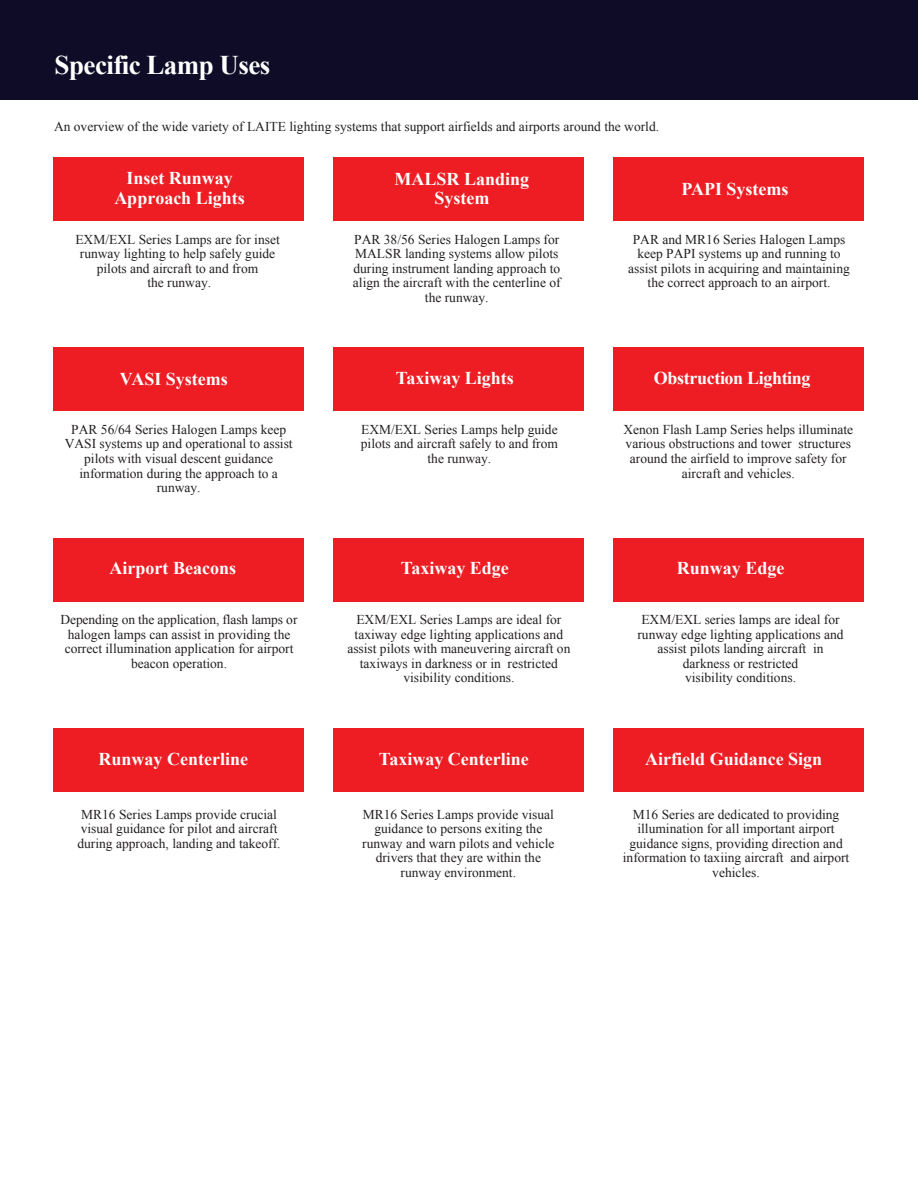
<style>
.page{position:relative;width:918px;height:1188px;background:#fff}
.page>*{position:absolute;margin:0;border:0;box-sizing:border-box;transform-origin:0 0}
.t1{font:700 27px "Times New Roman";letter-spacing:-.02em;color:#fff}
.t2{font:700 18px/19.5px "Times New Roman";color:#fff;text-align:center}
.t3{font:700 18px "Times New Roman";letter-spacing:-.02em;color:#fff}
.t4{font:13.5px/14.5px "Times New Roman";color:#231f20;text-align:center}
</style>
<div class="page">
<div style="left:0;top:0;width:918px;height:100px;background:#0e0c26"></div>
<div style="left:54px;top:157px;width:250px;height:64px;background:#ee1d23"></div>
<div style="left:614px;top:157px;width:250px;height:64px;background:#ee1d23"></div>
<div style="left:334px;top:157px;width:250px;height:64px;background:#ee1d23"></div>
<div style="left:334px;top:347px;width:250px;height:64px;background:#ee1d23"></div>
<div style="left:614px;top:347px;width:250px;height:64px;background:#ee1d23"></div>
<div style="left:54px;top:347px;width:250px;height:64px;background:#ee1d23"></div>
<div style="left:614px;top:538px;width:250px;height:64px;background:#ee1d23"></div>
<div style="left:54px;top:538px;width:250px;height:64px;background:#ee1d23"></div>
<div style="left:334px;top:538px;width:250px;height:64px;background:#ee1d23"></div>
<div style="left:334px;top:728px;width:250px;height:64px;background:#ee1d23"></div>
<div style="left:54px;top:728px;width:250px;height:64px;background:#ee1d23"></div>
<div style="left:614px;top:728px;width:250px;height:64px;background:#ee1d23"></div>
<p class="t1" style="left:55px;top:46px;width:217px">Specific Lamp Uses</p>
<p class="t4" style="left:54px;top:119px;width:607px">An overview of the wide variety of LAITE lighting systems that support airfields and airports around the world.</p>
<p class="t2" style="left:114px;top:168px;width:132px">Inset Runway<br>Approach Lights</p>
<p class="t2" style="left:395px;top:169px;width:136px">MALSR Landing<br>System</p>
<p class="t2" style="left:681px;top:178px;width:109px">PAPI Systems</p>
<p class="t4" style="left:75px;top:232px;width:206px">EXM/EXL Series Lamps are for inset runway lighting to help safely guide pilots and aircraft to and from<br>the runway.</p>
<p class="t2" style="left:120px;top:369px;width:110px">VASI Systems</p>
<p class="t4" style="left:65px;top:422px;width:229px">PAR 56/64 Series Halogen Lamps keep<br>VASI systems up and operational to assist pilots with visual descent guidance information during the approach to a runway.</p>
<p class="t2" style="left:110px;top:558px;width:128px">Airport Beacons</p>
<p class="t4" style="left:61px;top:612px;width:239px">Depending on the application, flash lamps or halogen lamps can assist in providing the correct illumination application for airport beacon operation.</p>
<p class="t2" style="left:99px;top:748px;width:151px">Runway Centerline</p>
<p class="t4" style="left:77px;top:807px;width:205px;text-align:left">MR16 Series Lamps provide crucial visual guidance for pilot and aircraft during approach, landing and takeoff.</p>
<p class="t4" style="left:353px;top:232px;width:209px">PAR 38/56 Series Halogen Lamps for<br>MALSR landing systems allow pilots during instrument landing approach to align the aircraft with the centerline of the runway.</p>
<p class="t2" style="left:396px;top:368px;width:120px">Taxiway Lights</p>
<p class="t4" style="left:361px;top:422px;width:199px">EXM/EXL Series Lamps help guide pilots and aircraft safely to and from the runway.</p>
<p class="t2" style="left:401px;top:558px;width:110px">Taxiway Edge</p>
<p class="t4" style="left:347px;top:612px;width:225px">EXM/EXL Series Lamps are ideal for taxiway edge lighting applications and assist pilots with maneuvering aircraft on taxiways in darkness or in restricted visibility conditions.</p>
<p class="t2" style="left:379px;top:748px;width:152px">Taxiway Centerline</p>
<p class="t4" style="left:362px;top:807px;width:194px">MR16 Series Lamps provide visual guidance to persons exiting the runway and warn pilots and vehicle drivers that they are within the runway environment.</p>
<p class="t4" style="left:628px;top:232px;width:223px">PAR and MR16 Series Halogen Lamps keep PAPI systems up and running to assist pilots in acquiring and maintaining the correct approach to an airport.</p>
<p class="t3" style="left:654px;top:366px;width:158px">Obstruction Lighting</p>
<p class="t4" style="left:623px;top:422px;width:231px">Xenon Flash Lamp Series helps illuminate various obstructions and tower structures around the airfield to improve safety for aircraft and vehicles.</p>
<p class="t2" style="left:677px;top:558px;width:109px">Runway Edge</p>
<p class="t4" style="left:637px;top:612px;width:208px">EXM/EXL series lamps are ideal for runway edge lighting applications and assist pilots landing aircraft in darkness or restricted<br>visibility conditions.</p>
<p class="t2" style="left:645px;top:748px;width:179px">Airfield Guidance Sign</p>
<p class="t4" style="left:623px;top:807px;width:228px">M16 Series are dedicated to providing illumination for all important airport guidance signs, providing direction and information to taxiing aircraft and airport vehicles.</p>
</div>
